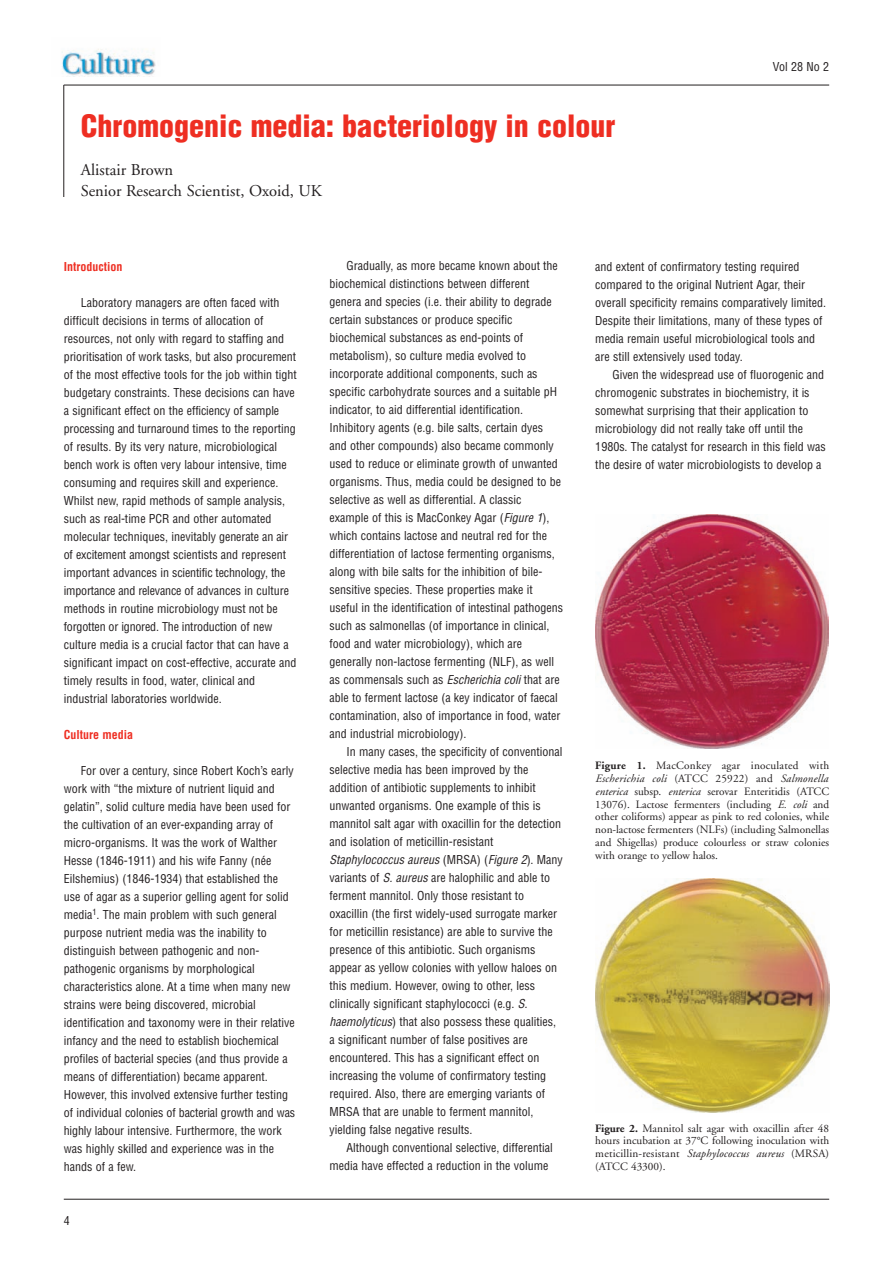
<style>
.page{position:relative;width:893px;height:1263px;background:#fff}
.page>*{position:absolute;margin:0;border:0;box-sizing:border-box;transform-origin:0 0}
.t1{font:900 condensed 30px "Helvetica";color:#ee2e22}
.t2{font:16.5px/21px "Adobe Garamond";color:#231f20}
.t3{font:condensed 12px/18px "Helvetica";color:#231f20}
.t4{font:700 condensed 12px "Helvetica";color:#ee2e22}
.t5{font:11.25px/12.8px "Adobe Garamond";color:#231f20;text-align:justify}
.s1{font-style:italic}
.s2{font-weight:700}
</style>
<div class="page">
<hr style="left:64px;top:85px;width:1px;height:112px;background:#231f20">
<img style="left:595px;top:514px;width:234px;height:234px">
<img style="left:596px;top:878px;width:234px;height:234px">
<hr style="left:64px;top:1199px;width:765px;height:1px;background:#231f20">
<hr style="left:64px;top:85px;width:765px;height:1px;background:#231f20">
<img style="left:62px;top:49px;width:94px;height:28px">
<h1 class="t1" style="left:81px;top:109px;width:536px">Chromogenic media: bacteriology in colour</h1>
<h2 class="t2" style="left:81px;top:161px;width:243px">Alistair Brown<br>Senior Research Scientist, Oxoid, UK</h2>
<p class="t3" style="left:773px;top:58px;width:58px">Vol 28 No 2</p>
<p class="t4" style="left:64px;top:260px;width:60px">Introduction</p>
<p class="t3" style="left:64px;top:294px;width:234px;text-indent:17px">Laboratory managers are often faced with difficult decisions in terms of allocation of resources, not only with regard to staffing and prioritisation of work tasks, but also procurement of the most effective tools for the job within tight budgetary constraints. These decisions can have a significant effect on the efficiency of sample processing and turnaround times to the reporting of results. By its very nature, microbiological bench work is often very labour intensive, time consuming and requires skill and experience.<br>Whilst new, rapid methods of sample analysis, such as real-time PCR and other automated molecular techniques, inevitably generate an air of excitement amongst scientists and represent important advances in scientific technology, the importance and relevance of advances in culture methods in routine microbiology must not be forgotten or ignored. The introduction of new culture media is a crucial factor that can have a significant impact on cost-effective, accurate and timely results in food, water, clinical and industrial laboratories worldwide.</p>
<p class="t4" style="left:64px;top:728px;width:71px">Culture media</p>
<p class="t3" style="left:64px;top:762px;width:233px;text-indent:17px">For over a century, since Robert Koch’s early work with “the mixture of nutrient liquid and gelatin”, solid culture media have been used for the cultivation of an ever-expanding array of micro-organisms. It was the work of Walther Hesse (1846-1911) and his wife Fanny (née Eilshemius) (1846-1934) that established the use of agar as a superior gelling agent for solid media<sup>1</sup>. The main problem with such general purpose nutrient media was the inability to distinguish between pathogenic and non&shy;pathogenic organisms by morphological characteristics alone. At a time when many new strains were being discovered, microbial identification and taxonomy were in their relative infancy and the need to establish biochemical profiles of bacterial species (and thus provide a means of differentiation) became apparent.<br>However, this involved extensive further testing of individual colonies of bacterial growth and was highly labour intensive. Furthermore, the work was highly skilled and experience was in the hands of a few.</p>
<p class="t3" style="left:64px;top:1212px;width:7px">4</p>
<p class="t3" style="left:330px;top:257px;width:235px;text-indent:17px">Gradually, as more became known about the biochemical distinctions between different genera and species (i.e. their ability to degrade certain substances or produce specific biochemical substances as end-points of metabolism), so culture media evolved to incorporate additional components, such as specific carbohydrate sources and a suitable pH indicator, to aid differential identification.<br>Inhibitory agents (e.g. bile salts, certain dyes and other compounds) also became commonly used to reduce or eliminate growth of unwanted organisms. Thus, media could be designed to be selective as well as differential. A classic example of this is MacConkey Agar (<span class="s1">Figure 1</span>), which contains lactose and neutral red for the differentiation of lactose fermenting organisms, along with bile salts for the inhibition of bile&shy;sensitive species. These properties make it useful in the identification of intestinal pathogens such as salmonellas (of importance in clinical, food and water microbiology), which are generally non-lactose fermenting (NLF), as well as commensals such as <span class="s1">Escherichia coli</span> that are able to ferment lactose (a key indicator of faecal contamination, also of importance in food, water and industrial microbiology).</p>
<p class="t3" style="left:330px;top:743px;width:235px;text-indent:17px">In many cases, the specificity of conventional selective media has been improved by the addition of antibiotic supplements to inhibit unwanted organisms. One example of this is mannitol salt agar with oxacillin for the detection and isolation of meticillin-resistant <span class="s1">Staphylococcus aureus</span> (MRSA) (<span class="s1">Figure 2</span>). Many variants of <span class="s1">S. aureus</span> are halophilic and able to ferment mannitol. Only those resistant to oxacillin (the first widely-used surrogate marker for meticillin resistance) are able to survive the presence of this antibiotic. Such organisms appear as yellow colonies with yellow haloes on this medium. However, owing to other, less clinically significant staphylococci (e.g. <span class="s1">S. haemolyticus</span>) that also possess these qualities, a significant number of false positives are encountered. This has a significant effect on increasing the volume of confirmatory testing required. Also, there are emerging variants of MRSA that are unable to ferment mannitol, yielding false negative results.</p>
<p class="t3" style="left:330px;top:1139px;width:225px;text-indent:17px">Although conventional selective, differential media have effected a reduction in the volume</p>
<p class="t3" style="left:595px;top:258px;width:232px">and extent of confirmatory testing required compared to the original Nutrient Agar, their overall specificity remains comparatively limited.<br>Despite their limitations, many of these types of media remain useful microbiological tools and are still extensively used today.</p>
<p class="t3" style="left:595px;top:366px;width:232px;text-indent:17px">Given the widespread use of fluorogenic and chromogenic substrates in biochemistry, it is somewhat surprising that their application to microbiology did not really take off until the 1980s. The catalyst for research in this field was the desire of water microbiologists to develop a</p>
<p class="t5" style="left:595px;top:760px;width:235px"><span class="s2">Figure 1.</span> MacConkey agar inoculated with <span class="s1">Escherichia coli</span> (ATCC 25922) and <span class="s1">Salmonella enterica</span> subsp. <span class="s1">enterica</span> serovar Enteritidis (ATCC 13076). Lactose fermenters (including <span class="s1">E. coli</span> and other coliforms) appear as pink to red colonies, while non-lactose fermenters (NLFs) (including Salmonellas and Shigellas) produce colourless or straw colonies with orange to yellow halos.</p>
<p class="t5" style="left:595px;top:1122px;width:235px"><span class="s2">Figure 2.</span> Mannitol salt agar with oxacillin after 48 hours incubation at 37°C following inoculation with meticillin-resistant <span class="s1">Staphylococcus aureus</span> (MRSA) (ATCC 43300).</p>
</div>
